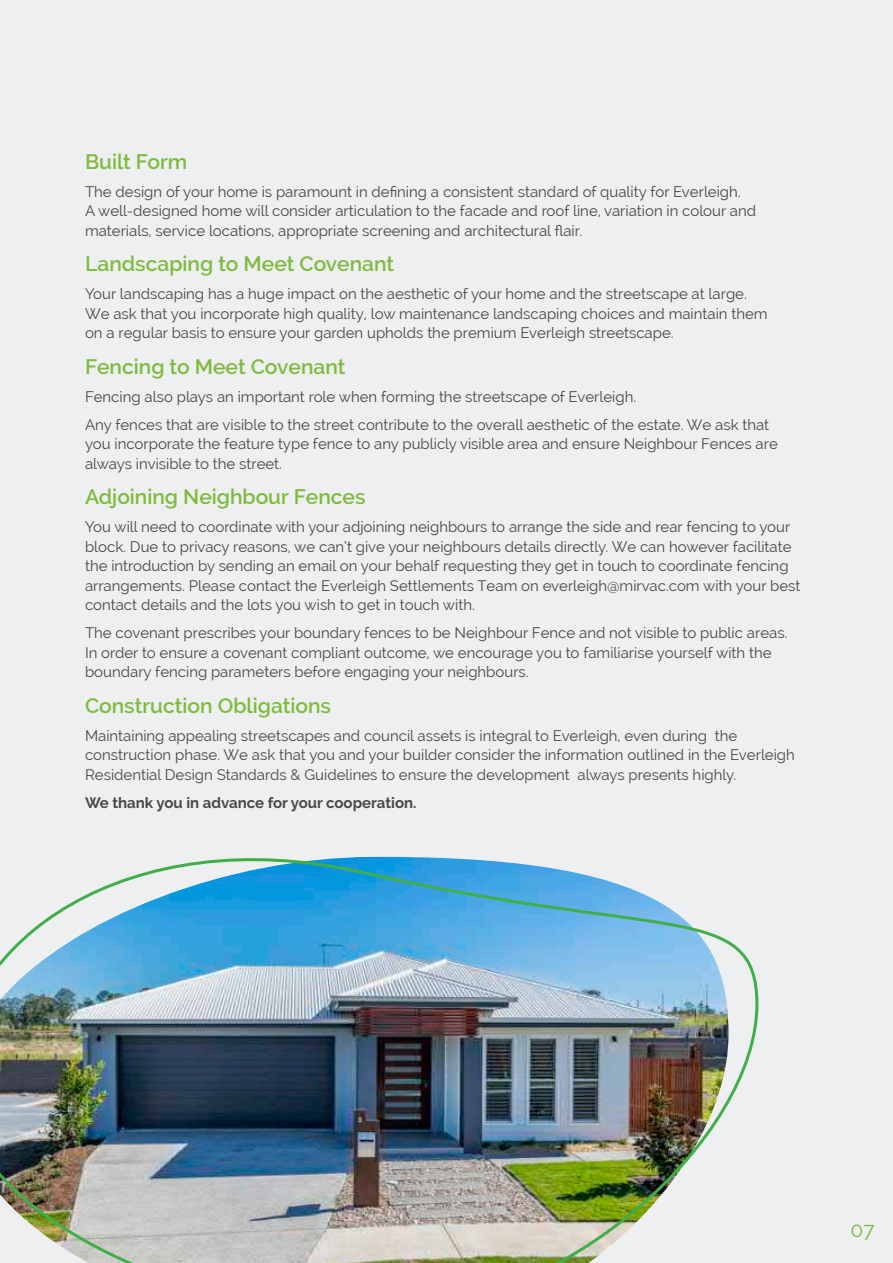
<style>
.page{position:relative;width:893px;height:1263px;background:#edeff0}
.page>*{position:absolute;margin:0;border:0;box-sizing:border-box;transform-origin:0 0}
.t1{font:600 21px "Raleway";color:#7ebb3d}
.t2{font:21px "Raleway";color:#7ebb3d}
.t3{font:15px/19.5px "Raleway";color:#4a4845}
.t4{font:700 15px "Raleway";color:#4a4845}
</style>
<div class="page">
<img style="left:0;top:856px;width:759px;height:407px">
<p class="t1" style="left:85px;top:149px;width:104px">Built Form</p>
<p class="t3" style="left:85px;top:181px;width:673px">The design of your home is paramount in defining a consistent standard of quality for Everleigh.<br>A well-designed home will consider articulation to the facade and roof line, variation in colour and materials, service locations, appropriate screening and architectural flair.</p>
<p class="t1" style="left:85px;top:252px;width:311px">Landscaping to Meet Covenant</p>
<p class="t3" style="left:85px;top:284px;width:684px">Your landscaping has a huge impact on the aesthetic of your home and the streetscape at large.<br>We ask that you incorporate high quality, low maintenance landscaping choices and maintain them on a regular basis to ensure your garden upholds the premium Everleigh streetscape.</p>
<p class="t1" style="left:85px;top:354px;width:262px">Fencing to Meet Covenant</p>
<p class="t3" style="left:85px;top:387px;width:553px">Fencing also plays an important role when forming the streetscape of Everleigh.</p>
<p class="t3" style="left:85px;top:415px;width:694px">Any fences that are visible to the street contribute to the overall aesthetic of the estate. We ask that you incorporate the feature type fence to any publicly visible area and ensure Neighbour Fences are always invisible to the street.</p>
<p class="t1" style="left:85px;top:485px;width:282px">Adjoining Neighbour Fences</p>
<p class="t3" style="left:85px;top:517px;width:717px">You will need to coordinate with your adjoining neighbours to arrange the side and rear fencing to your block. Due to privacy reasons, we can’t give your neighbours details directly. We can however facilitate the introduction by sending an email on your behalf requesting they get in touch to coordinate fencing arrangements. Please contact the Everleigh Settlements Team on everleigh@mirvac.com with your best contact details and the lots you wish to get in touch with.</p>
<p class="t3" style="left:85px;top:623px;width:704px">The covenant prescribes your boundary fences to be Neighbour Fence and not visible to public areas.<br>In order to ensure a covenant compliant outcome, we encourage you to familiarise yourself with the boundary fencing parameters before engaging your neighbours.</p>
<p class="t1" style="left:85px;top:693px;width:247px">Construction Obligations</p>
<p class="t3" style="left:85px;top:726px;width:711px">Maintaining appealing streetscapes and council assets is integral to Everleigh, even during the construction phase. We ask that you and your builder consider the information outlined in the Everleigh<br>Residential Design Standards &amp; Guidelines to ensure the development always presents highly.</p>
<p class="t4" style="left:85px;top:794px;width:333px">We thank you in advance for your cooperation.</p>
<p class="t2" style="left:850px;top:1217px;width:26px">07</p>
</div>
